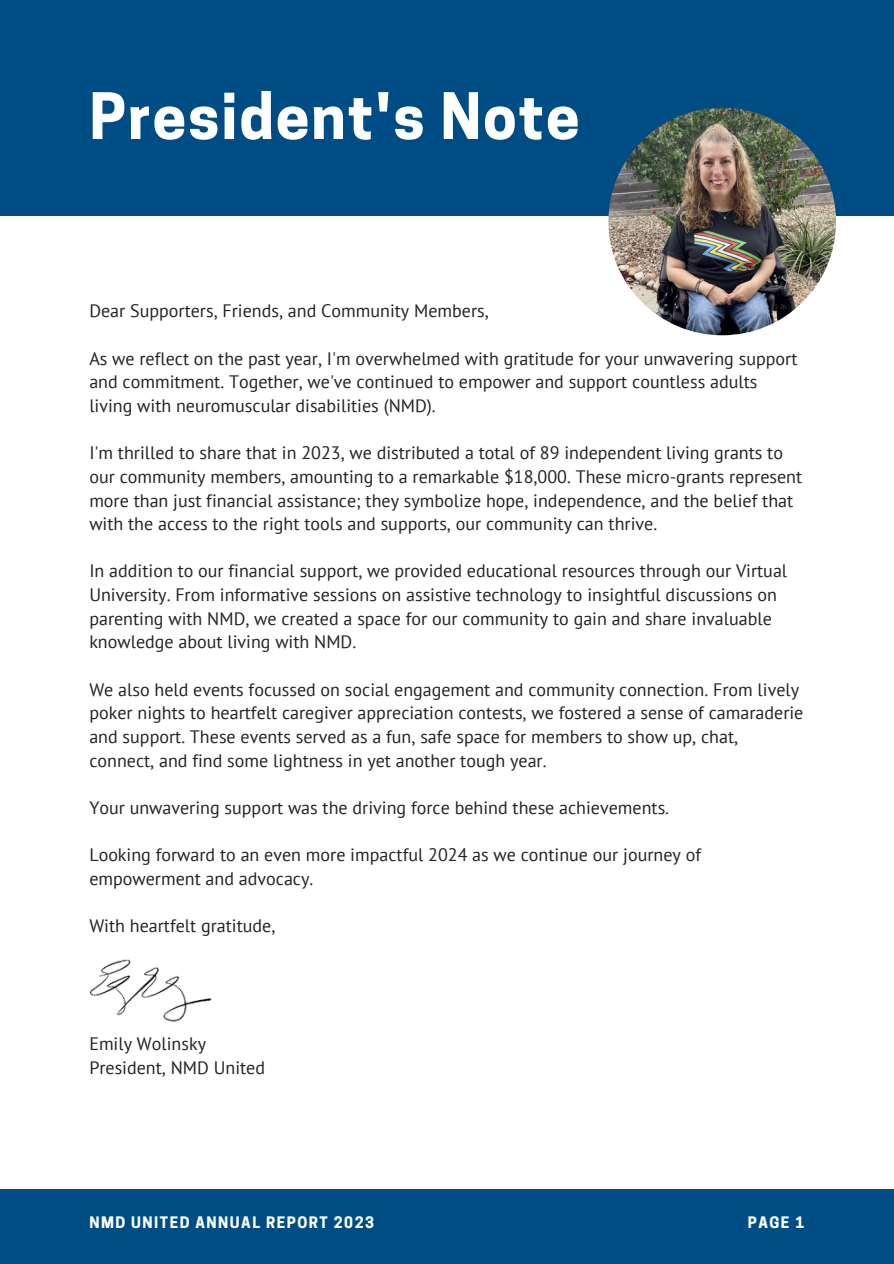
<style>
.page{position:relative;width:894px;height:1264px;background:#fff}
.page>*{position:absolute;margin:0;border:0;box-sizing:border-box;transform-origin:0 0}
.t1{font:700 60px "Cooper Hewitt";letter-spacing:.03em;color:#fff}
.t2{font:18px/23.7px "PT Sans";color:#222}
.t3{font:700 14.85px "Cooper Hewitt";letter-spacing:.1em;color:#fff}
</style>
<div class="page">
<div style="left:0;top:0;width:893px;height:215px;background:#004d86"></div>
<div style="left:0;top:1189px;width:893px;height:74px;background:#004d86"></div>
<img style="left:608px;top:108px;width:227px;height:227px;border-radius:50%">
<img style="left:89px;top:959px;width:123px;height:63px">
<h1 class="t1" style="left:89px;top:94px;width:491px">President's Note</h1>
<h2 class="t2" style="left:89px;top:299px;width:401px">Dear Supporters, Friends, and Community Members,</h2>
<h2 class="t2" style="left:89px;top:346px;width:709px">As we reflect on the past year, I'm overwhelmed with gratitude for your unwavering support and commitment. Together, we've continued to empower and support countless adults living with neuromuscular disabilities (NMD).</h2>
<h2 class="t2" style="left:89px;top:441px;width:714px">I'm thrilled to share that in 2023, we distributed a total of 89 independent living grants to our community members, amounting to a remarkable $18,000. These micro-grants represent more than just financial assistance; they symbolize hope, independence, and the belief that with the access to the right tools and supports, our community can thrive.</h2>
<h2 class="t2" style="left:89px;top:559px;width:699px">In addition to our financial support, we provided educational resources through our Virtual University. From informative sessions on assistive technology to insightful discussions on parenting with NMD, we created a space for our community to gain and share invaluable knowledge about living with NMD.</h2>
<h2 class="t2" style="left:89px;top:677px;width:715px">We also held events focussed on social engagement and community connection. From lively poker nights to heartfelt caregiver appreciation contests, we fostered a sense of camaraderie and support. These events served as a fun, safe space for members to show up, chat, connect, and find some lightness in yet another tough year.</h2>
<h2 class="t2" style="left:89px;top:795px;width:581px">Your unwavering support was the driving force behind these achievements.</h2>
<h2 class="t2" style="left:89px;top:842px;width:613px">Looking forward to an even more impactful 2024 as we continue our journey of empowerment and advocacy.</h2>
<h2 class="t2" style="left:89px;top:913px;width:187px">With heartfelt gratitude,</h2>
<h2 class="t2" style="left:89px;top:1031px;width:177px">Emily Wolinsky<br>President, NMD United</h2>
<p class="t3" style="left:89px;top:1217px;width:286px">NMD UNITED ANNUAL REPORT 2023</p>
<p class="t3" style="left:747px;top:1217px;width:58px">PAGE 1</p>
</div>
